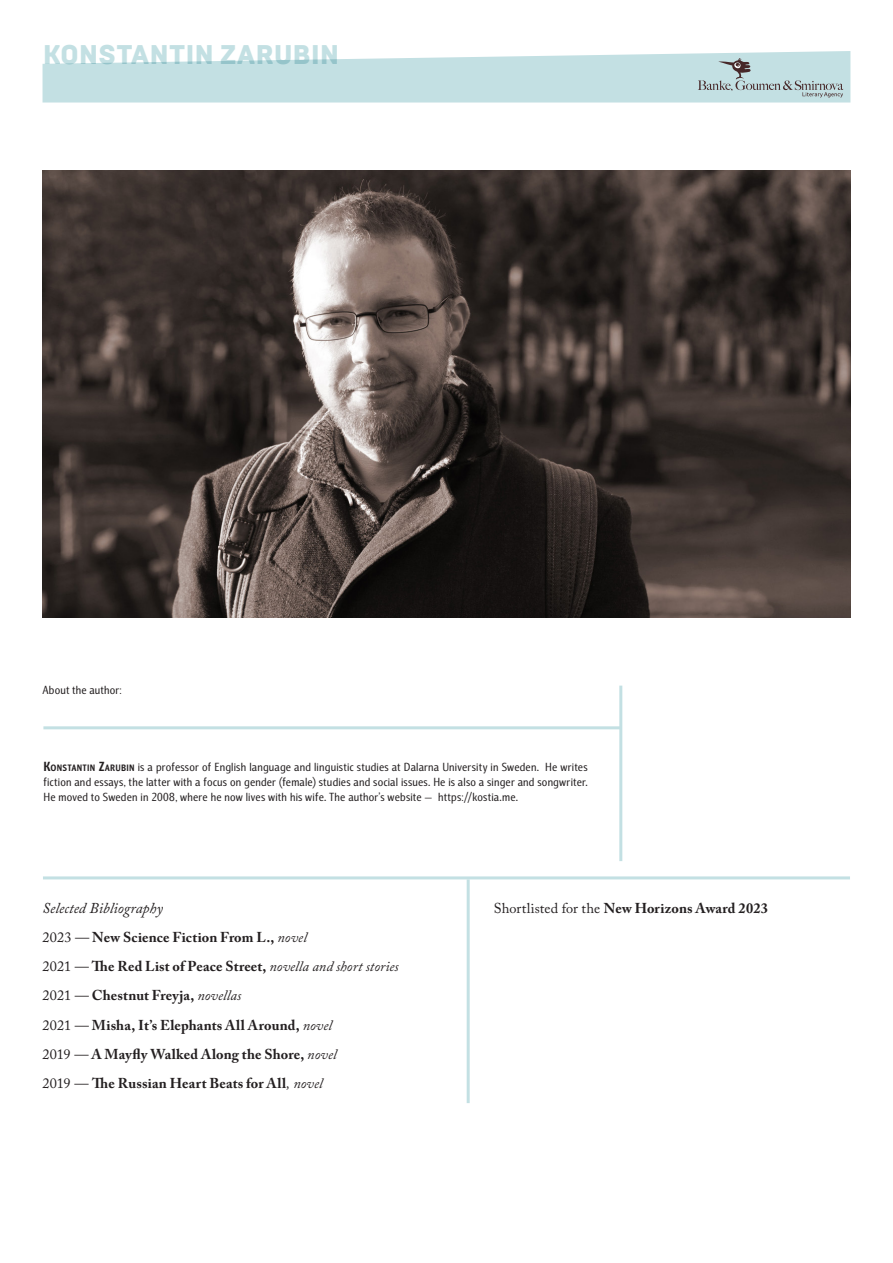
<style>
.page{position:relative;width:893px;height:1263px;background:#fff}
.page>*{position:absolute;margin:0;border:0;box-sizing:border-box;transform-origin:0 0}
.t1{font:900 27px "Brutal Type";color:#c3e0e3}
.Bibliography{font:italic 15px "Adobe Caslon Pro";color:#231f20}
.Bibliography_name{font:700 14.25px "Adobe Caslon Pro";letter-spacing:.01em;color:#231f20}
.Bio_2{font:12px/15px "Barnaul Grotesk";letter-spacing:.02em;color:#231f20;text-align:justify}
.Bio_1{font:12px "Barnaul Grotesk";letter-spacing:.015em;color:#231f20}
.s1{font-weight:800;font-size:13.5px}
.s2{font-weight:800;font-size:9.45px}
.s3{font-weight:400}
.s4{font-weight:400;font-style:italic}
</style>
<div class="page">
<svg style="left:43px;top:51px;width:807px;height:52px"></svg>
<img style="left:43px;top:171px;width:807px;height:446px">
<hr style="left:43px;top:876px;width:807px;height:3px;background:#c3e0e3">
<hr style="left:43px;top:726px;width:578px;height:3px;background:#c3e0e3">
<hr style="left:467px;top:879px;width:3px;height:224px;background:#c3e0e3">
<hr style="left:619px;top:686px;width:3px;height:175px;background:#c3e0e3">
<h1 class="t1" style="left:43px;top:38px;width:298px">KONSTANTIN ZARUBIN</h1>
<p class="Bio_1" style="left:43px;top:683px;width:81px">About the author:</p>
<p class="Bio_2" style="left:43px;top:759px;width:546px"><span class="s1">K</span><span class="s2">ONSTANTIN</span> <span class="s1">Z</span><span class="s2">ARUBIN</span> is a professor of English language and linguistic studies at Dalarna University in Sweden. He writes fiction and essays, the latter with a focus on gender (female) studies and social issues. He is also a singer and songwriter.<br>He moved to Sweden in 2008, where he now lives with his wife. The author’s website — https://kostia.me.</p>
<p class="Bibliography" style="left:43px;top:898px;width:122px">Selected Bibliography</p>
<p class="Bibliography_name" style="left:43px;top:928px;width:266px"><span class="s3">2023 —</span> New Science Fiction From L., <span class="s4">novel</span></p>
<p class="Bibliography_name" style="left:43px;top:958px;width:358px"><span class="s3">2021 —</span> The Red List of Peace Street, <span class="s4">novella and short stories</span></p>
<p class="Bibliography_name" style="left:43px;top:987px;width:200px"><span class="s3">2021 —</span> Chestnut Freyja, <span class="s4">novellas</span></p>
<p class="Bibliography_name" style="left:43px;top:1016px;width:291px"><span class="s3">2021 —</span> Misha, It’s Elephants All Around, <span class="s4">novel</span></p>
<p class="Bibliography_name" style="left:43px;top:1045px;width:296px"><span class="s3">2019 —</span> A Mayfly Walked Along the Shore, <span class="s4">novel</span></p>
<p class="Bibliography_name" style="left:43px;top:1075px;width:282px"><span class="s3">2019 —</span> The Russian Heart Beats for All<span class="s4">, novel</span></p>
<p class="Bibliography_name" style="left:494px;top:900px;width:276px"><span class="s3">Shortlisted for the</span> New Horizons Award 2023</p>
</div>
